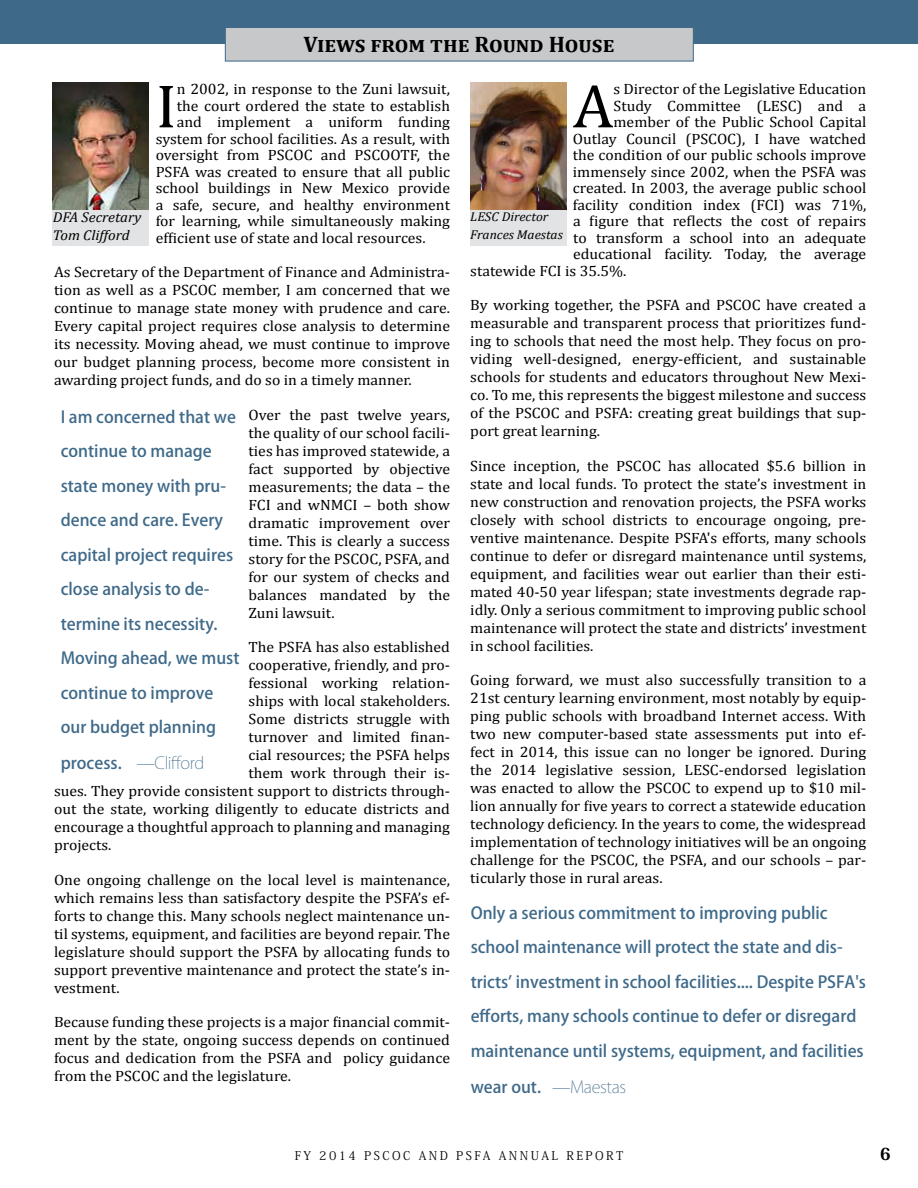
<style>
.page{position:relative;width:918px;height:1188px;background:#fff}
.page>*{position:absolute;margin:0;border:0;box-sizing:border-box;transform-origin:0 0}
.t1{font:61.95px "Cambria";color:#000;scale:1.05 1}
.t2{font:700 22.5px "Cambria";color:#000}
.t3{font:500 16.5px/34.5px "Koz Go Pro";color:#3e6989}
.t4{font:200 16.5px "Koz Go Pro";letter-spacing:-.025em;color:#3e6989}
.t5{font:800 16.5px "Koz Min Pro";color:#000}
.t6{font:15px/18px "Cambria";color:#000;text-align:justify;scale:1.05 1}
.t7{font:italic 14.25px/18px "Cambria";color:#000;scale:1.05 1}
.t8{font:italic 12.9px/18px "Cambria";color:#000;scale:1.05 1}
.t9{font:12px "Koz Min Pro";letter-spacing:.2em;color:#000}
.s1{font-weight:500}
.s2{font-weight:200}
</style>
<div class="page">
<div style="left:0;top:0;width:918px;height:44px;background:#3e6989"></div>
<div style="left:225px;top:27px;width:469px;height:34px;background:#c7c8ca;border:1px solid #3e6989"></div>
<img style="left:53px;top:82px;width:96px;height:128px">
<div style="left:53px;top:210px;width:96px;height:36px;background:#e2e3e4"></div>
<img style="left:470px;top:82px;width:96px;height:128px">
<div style="left:470px;top:210px;width:96px;height:36px;background:#e2e3e4"></div>
<h2 class="t2" style="left:304px;top:29px;width:312px">Views from the Round House</h2>
<h1 class="t1" style="left:573px;top:70px;width:40px">A</h1>
<p class="t6" style="left:614px;top:80px;width:242px">s Director of the Legislative Education</p>
<h1 class="t1" style="left:156px;top:70px;width:22px">I</h1>
<p class="t6" style="left:177px;top:80px;width:262px">n 2002, in response to the Zuni lawsuit,</p>
<p class="t6" style="left:614px;top:97px;width:242px">Study Committee (LESC) and a</p>
<p class="t6" style="left:614px;top:113px;width:242px">member of the Public School Capital</p>
<p class="t6" style="left:573px;top:130px;width:281px">Outlay Council (PSCOC), I have watched</p>
<p class="t6" style="left:573px;top:146px;width:281px">the condition of our public schools improve</p>
<p class="t6" style="left:573px;top:163px;width:281px">immensely since 2002, when the PSFA was</p>
<p class="t6" style="left:573px;top:179px;width:281px">created. In 2003, the average public school</p>
<p class="t6" style="left:573px;top:196px;width:281px">facility condition index (FCI) was 71%,</p>
<p class="t6" style="left:573px;top:212px;width:281px">a figure that reflects the cost of repairs</p>
<p class="t6" style="left:573px;top:229px;width:281px">to transform a school into an adequate</p>
<p class="t6" style="left:573px;top:245px;width:281px">educational facility. Today, the average</p>
<p class="t6" style="left:470px;top:262px;width:150px">statewide FCI is 35.5%.</p>
<p class="t6" style="left:470px;top:296px;width:379px">By working together, the PSFA and PSCOC have created a measurable and transparent process that prioritizes fund&shy;ing to schools that need the most help. They focus on pro&shy;viding well-designed, energy-efficient, and sustainable schools for students and educators throughout New Mexi&shy;co. To me, this represents the biggest milestone and success of the PSCOC and PSFA: creating great buildings that sup&shy;port great learning.</p>
<p class="t6" style="left:470px;top:457px;width:379px">Since inception, the PSCOC has allocated $5.6 billion in state and local funds. To protect the state’s investment in new construction and renovation projects, the PSFA works closely with school districts to encourage ongoing, pre&shy;ventive maintenance. Despite PSFA's efforts, many schools continue to defer or disregard maintenance until systems, equipment, and facilities wear out earlier than their esti&shy;mated 40-50 year lifespan; state investments degrade rap&shy;idly. Only a serious commitment to improving public school maintenance will protect the state and districts’ investment in school facilities.</p>
<p class="t6" style="left:470px;top:671px;width:379px">Going forward, we must also successfully transition to a 21st century learning environment, most notably by equip&shy;ping public schools with broadband Internet access. With two new computer-based state assessments put into ef&shy;fect in 2014, this issue can no longer be ignored. During the 2014 legislative session, LESC-endorsed legislation was enacted to allow the PSCOC to expend up to $10 mil&shy;lion annually for five years to correct a statewide education technology deficiency. In the years to come, the widespread implementation of technology initiatives will be an ongoing challenge for the PSCOC, the PSFA, and our schools – par&shy;ticularly those in rural areas.</p>
<p class="t6" style="left:177px;top:97px;width:262px">the court ordered the state to establish</p>
<p class="t6" style="left:177px;top:113px;width:262px">and implement a uniform funding</p>
<p class="t6" style="left:156px;top:130px;width:282px">system for school facilities. As a result, with</p>
<p class="t6" style="left:156px;top:146px;width:282px">oversight from PSCOC and PSCOOTF, the</p>
<p class="t6" style="left:156px;top:163px;width:282px">PSFA was created to ensure that all public</p>
<p class="t6" style="left:156px;top:179px;width:282px">school buildings in New Mexico provide</p>
<p class="t6" style="left:156px;top:196px;width:282px">a safe, secure, and healthy environment</p>
<p class="t6" style="left:156px;top:212px;width:282px">for learning, while simultaneously making</p>
<p class="t6" style="left:156px;top:229px;width:259px">efficient use of state and local resources.</p>
<p class="t6" style="left:54px;top:263px;width:379px">As Secretary of the Department of Finance and Administra&shy;tion as well as a PSCOC member, I am concerned that we continue to manage state money with prudence and care.<br>Every capital project requires close analysis to determine its necessity. Moving ahead, we must continue to improve our budget planning process, become more consistent in awarding project funds, and do so in a timely manner.</p>
<p class="t3" style="left:61px;top:400px;width:180px">I am concerned that we continue to manage state money with pru&shy;dence and care. Every capital project requires close analysis to de&shy;termine its necessity.<br>Moving ahead, we must continue to improve our budget planning</p>
<p class="t4" style="left:61px;top:752px;width:145px"><span class="s1">process.</span> —Clifford</p>
<p class="t7" style="left:53px;top:207px;width:86px">DFA Secretary<br>Tom Clifford</p>
<p class="t8" style="left:470px;top:207px;width:90px">LESC Director<br>Frances Maestas</p>
<p class="t6" style="left:249px;top:406px;width:193px">Over the past twelve years, the quality of our school facili&shy;ties has improved statewide, a fact supported by objective measurements; the data – the FCI and wNMCI – both show dramatic improvement over time. This is clearly a success story for the PSCOC, PSFA, and for our system of checks and balances mandated by the Zuni lawsuit.</p>
<p class="t6" style="left:249px;top:638px;width:193px">The PSFA has also established</p>
<p class="t6" style="left:249px;top:656px;width:193px">cooperative, friendly, and pro-</p>
<p class="t6" style="left:249px;top:674px;width:193px">fessional working relation-</p>
<p class="t6" style="left:249px;top:692px;width:193px">ships with local stakeholders.</p>
<p class="t6" style="left:249px;top:710px;width:193px">Some districts struggle with</p>
<p class="t6" style="left:249px;top:728px;width:193px">turnover and limited finan-</p>
<p class="t6" style="left:249px;top:746px;width:193px">cial resources; the PSFA helps</p>
<p class="t6" style="left:249px;top:764px;width:193px">them work through their is-</p>
<p class="t6" style="left:54px;top:782px;width:379px">sues. They provide consistent support to districts through-</p>
<p class="t6" style="left:54px;top:800px;width:379px">out the state, working diligently to educate districts and</p>
<p class="t6" style="left:54px;top:818px;width:379px">encourage a thoughtful approach to planning and managing</p>
<p class="t6" style="left:54px;top:836px;width:56px">projects.</p>
<p class="t6" style="left:54px;top:871px;width:379px">One ongoing challenge on the local level is maintenance, which remains less than satisfactory despite the PSFA’s ef&shy;forts to change this. Many schools neglect maintenance un&shy;til systems, equipment, and facilities are beyond repair. The legislature should support the PSFA by allocating funds to support preventive maintenance and protect the state’s in&shy;vestment.</p>
<p class="t6" style="left:54px;top:1013px;width:379px">Because funding these projects is a major financial commit&shy;ment by the state, ongoing success depends on continued focus and dedication from the PSFA and policy guidance from the PSCOC and the legislature.</p>
<p class="t3" style="left:471px;top:896px;width:397px">Only a serious commitment to improving public school maintenance will protect the state and dis&shy;tricts’ investment in school facilities.... Despite PSFA's efforts, many schools continue to defer or disregard maintenance until systems, equipment, and facilities</p>
<p class="t3" style="left:471px;top:1070px;width:157px">wear out. <span class="s2">—Maestas</span></p>
<p class="t9" style="left:295px;top:1147px;width:181px">FY 2014 PSCOC AND PSFA</p>
<p class="t9" style="left:499px;top:1147px;width:11px">ANN</p>
<p class="t9" style="left:531px;top:1147px;width:94px">UA L REPO RT</p>
<p class="t5" style="left:880px;top:1142px;width:12px">6</p>
</div>
